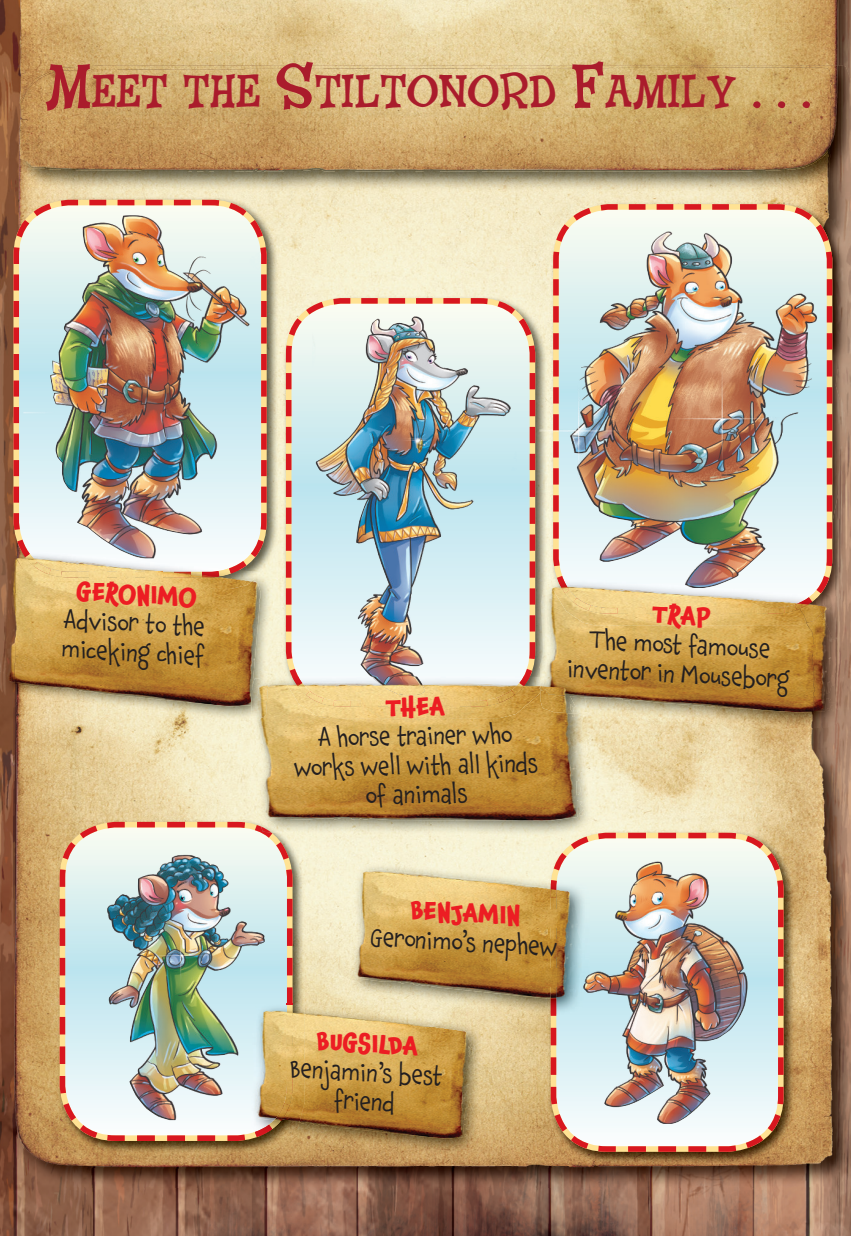
<style>
.page{position:relative;width:851px;height:1236px;background:#fff}
.page>*{position:absolute;margin:0;border:0;box-sizing:border-box;transform-origin:0 0}
.t1{font:47.25px "Fink Roman";letter-spacing:-.015em;color:#aa1c2c}
.t2{font:24.75px/29.2px "Chaloops";color:#231f20;text-align:center}
.t3{font:700 24.75px "Chaloops";color:#ec1d23}
.s1{font-size:63px}
</style>
<div class="page">
<img style="left:0;top:0;width:850px;height:1235px">
<img style="left:11px;top:66px;width:839px;height:1121px">
<img style="left:13px;top:80px;width:574px;height:1088px">
<img style="left:838px;top:0;width:12px;height:66px">
<img style="left:16px;top:0;width:1px;height:66px">
<img style="left:17px;top:124px;width:813px;height:67px">
<img style="left:17px;top:0;width:821px;height:104px">
<img style="left:18px;top:66px;width:820px;height:82px">
<img style="left:19px;top:68px;width:813px;height:104px">
<img style="left:269px;top:197px;width:9px;height:392px">
<svg style="left:11px;top:197px;width:258px;height:356px;background:#d6c7bc"></svg>
<img style="left:835px;top:368px;width:8px;height:229px">
<svg style="left:550px;top:201px;width:285px;height:393px"></svg>
<img style="left:548px;top:830px;width:247px;height:333px">
<svg style="left:548px;top:829px;width:238px;height:325px"></svg>
<img style="left:57px;top:836px;width:247px;height:316px">
<svg style="left:57px;top:819px;width:238px;height:324px"></svg>
<img style="left:283px;top:295px;width:255px;height:381px">
<img style="left:1px;top:553px;width:11px;height:145px">
<img style="left:11px;top:556px;width:4px;height:142px">
<svg style="left:11px;top:608px;width:2px;height:17px"></svg>
<img style="left:14px;top:684px;width:237px;height:36px">
<img style="left:261px;top:572px;width:11px;height:105px">
<svg style="left:0;top:665px;width:1px;height:12px"></svg>
<img style="left:1px;top:625px;width:10px;height:58px">
<img style="left:8px;top:560px;width:4px;height:48px">
<img style="left:15px;top:578px;width:246px;height:128px">
<img style="left:16px;top:558px;width:236px;height:31px">
<svg style="left:210px;top:528px;width:59px;height:50px"></svg>
<svg style="left:191px;top:571px;width:11px;height:6px"></svg>
<img style="left:62px;top:558px;width:125px;height:19px">
<svg style="left:12px;top:533px;width:50px;height:46px"></svg>
<img style="left:89px;top:571px;width:17px;height:6px">
<img style="left:117px;top:571px;width:17px;height:6px">
<img style="left:146px;top:571px;width:17px;height:6px">
<img style="left:174px;top:571px;width:17px;height:6px">
<img style="left:202px;top:574px;width:17px;height:3px">
<img style="left:835px;top:597px;width:15px;height:127px">
<img style="left:587px;top:711px;width:248px;height:17px">
<img style="left:834px;top:594px;width:4px;height:14px">
<img style="left:540px;top:631px;width:1px;height:20px">
<img style="left:834px;top:608px;width:11px;height:102px">
<img style="left:814px;top:614px;width:21px;height:97px">
<img style="left:541px;top:622px;width:273px;height:90px">
<img style="left:806px;top:614px;width:15px;height:8px">
<img style="left:602px;top:613px;width:204px;height:12px">
<img style="left:602px;top:587px;width:174px;height:26px">
<img style="left:740px;top:608px;width:16px;height:5px">
<img style="left:712px;top:608px;width:16px;height:5px">
<img style="left:684px;top:608px;width:17px;height:5px">
<img style="left:656px;top:608px;width:17px;height:5px">
<img style="left:628px;top:608px;width:17px;height:5px">
<svg style="left:776px;top:565px;width:58px;height:49px"></svg>
<img style="left:602px;top:607px;width:15px;height:6px">
<img style="left:540px;top:651px;width:7px;height:26px">
<img style="left:350px;top:863px;width:198px;height:150px">
<img style="left:556px;top:897px;width:28px;height:116px">
<img style="left:351px;top:869px;width:197px;height:129px">
<img style="left:548px;top:897px;width:34px;height:101px">
<svg style="left:548px;top:909px;width:8px;height:171px"></svg>
<img style="left:550px;top:968px;width:6px;height:18px">
<img style="left:550px;top:939px;width:6px;height:17px">
<img style="left:550px;top:909px;width:6px;height:18px">
<img style="left:558px;top:231px;width:259px;height:356px">
<svg style="left:486px;top:279px;width:116px;height:352px;background:#d5d2c7"></svg>
<img style="left:685px;top:585px;width:24px;height:3px">
<img style="left:23px;top:411px;width:27px;height:3px">
<svg style="left:250px;top:252px;width:17px;height:250px;background:#d7bdb7"></svg>
<img style="left:50px;top:215px;width:200px;height:343px">
<img style="left:251px;top:720px;width:4px;height:60px">
<img style="left:255px;top:714px;width:338px;height:122px">
<img style="left:268px;top:676px;width:16px;height:6px">
<svg style="left:548px;top:831px;width:46px;height:66px"></svg>
<svg style="left:244px;top:819px;width:49px;height:46px"></svg>
<img style="left:425px;top:676px;width:54px;height:6px">
<img style="left:335px;top:676px;width:36px;height:6px">
<img style="left:371px;top:676px;width:54px;height:6px">
<img style="left:251px;top:677px;width:17px;height:43px">
<img style="left:586px;top:696px;width:1px;height:18px">
<img style="left:545px;top:677px;width:39px;height:5px">
<img style="left:542px;top:676px;width:3px;height:6px">
<img style="left:256px;top:682px;width:330px;height:138px">
<img style="left:285px;top:706px;width:255px;height:12px">
<img style="left:342px;top:682px;width:137px;height:19px">
<img style="left:378px;top:683px;width:47px;height:12px">
<img style="left:350px;top:701px;width:129px;height:5px">
<img style="left:335px;top:682px;width:7px;height:18px">
<svg style="left:284px;top:662px;width:51px;height:47px"></svg>
<img style="left:443px;top:701px;width:17px;height:5px">
<img style="left:416px;top:701px;width:16px;height:5px">
<img style="left:388px;top:701px;width:17px;height:5px">
<img style="left:361px;top:701px;width:17px;height:5px">
<img style="left:333px;top:700px;width:17px;height:6px">
<img style="left:252px;top:684px;width:16px;height:36px">
<svg style="left:251px;top:685px;width:1px;height:15px"></svg>
<svg style="left:572px;top:707px;width:6px;height:9px"></svg>
<img style="left:540px;top:689px;width:35px;height:24px">
<img style="left:542px;top:685px;width:28px;height:11px">
<svg style="left:479px;top:657px;width:63px;height:50px"></svg>
<img style="left:584px;top:860px;width:164px;height:263px">
<img style="left:583px;top:973px;width:6px;height:16px">
<img style="left:284px;top:1003px;width:202px;height:151px">
<img style="left:295px;top:1122px;width:4px;height:16px">
<img style="left:265px;top:1003px;width:22px;height:6px">
<svg style="left:287px;top:892px;width:17px;height:118px;background:#c19170"></svg>
<img style="left:299px;top:1012px;width:180px;height:126px">
<img style="left:292px;top:1010px;width:12px;height:112px">
<img style="left:265px;top:1009px;width:22px;height:83px">
<svg style="left:249px;top:1092px;width:46px;height:49px"></svg>
<img style="left:274px;top:1084px;width:18px;height:37px">
<img style="left:287px;top:1010px;width:5px;height:65px">
<img style="left:287px;top:1046px;width:5px;height:17px">
<img style="left:287px;top:1016px;width:5px;height:18px">
<img style="left:286px;top:1075px;width:6px;height:18px">
<img style="left:107px;top:854px;width:158px;height:266px">
<h1 class="t1" style="left:44px;top:73px;width:768px"><span class="s1">M</span>EET THE <span class="s1">S</span>TILTONORD <span class="s1">F</span>AMILY <span class="s1">. . .</span></h1>
<p class="t3" style="left:77px;top:581px;width:122px;rotate:3deg">GERONIMO</p>
<p class="t2" style="left:64px;top:608px;width:145px;text-align:left;rotate:3deg">Advisor to the miceking chief</p>
<p class="t3" style="left:652px;top:604px;width:60px;rotate:3deg">TRAP</p>
<p class="t2" style="left:569px;top:627px;width:224px;rotate:3deg">The most famouse inventor in Mouseborg</p>
<p class="t3" style="left:385px;top:697px;width:61px;rotate:-1deg">THEA</p>
<p class="t2" style="left:293px;top:726px;width:245px;rotate:-1deg">A horse trainer who works well with all kinds of animals</p>
<p class="t3" style="left:411px;top:900px;width:111px;rotate:3deg">BENJAMIN</p>
<p class="t2" style="left:371px;top:925px;width:188px;rotate:3deg">Geronimo’s nephew</p>
<p class="t3" style="left:317px;top:1030px;width:103px;rotate:3deg">BUGSILDA</p>
<p class="t2" style="left:290px;top:1056px;width:155px;rotate:3deg">Benjamin’s best friend</p>
</div>
